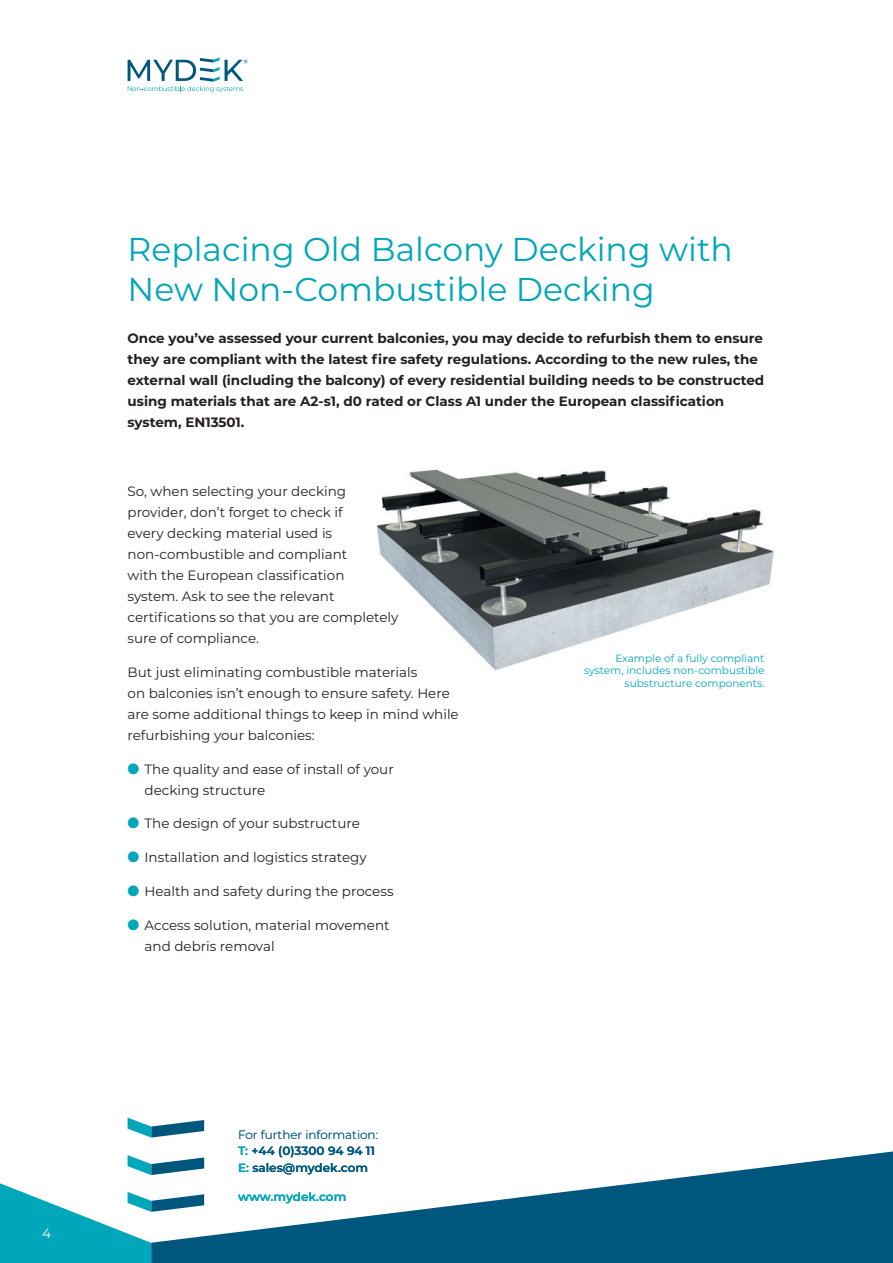
<style>
.page{position:relative;width:893px;height:1263px;background:#fff}
.page>*{position:absolute;margin:0;border:0;box-sizing:border-box;transform-origin:0 0}
.Page_heading{font:33px/39.6px "Montserrat";color:#00a6b9}
.Body_text{font:13.5px/21px "Montserrat";color:#231f20}
.Body_text_intro{font:700 13.5px/21px "Montserrat";color:#231f20}
.t1{font:13.5px "Montserrat";color:#fff}
.t2{font:600 12px/16.5px "Montserrat";color:#00577d}
.t3{font:600 12px "Montserrat";letter-spacing:-.01em;color:#00a6b9}
.t4{font:10.5px/12.6px "Montserrat";color:#00a6b9;text-align:right}
.s1{color:#00a6b9}
.s2{font-weight:300}
</style>
<div class="page">
<svg style="left:0;top:1183px;width:151px;height:80px"></svg>
<svg style="left:128px;top:1155px;width:23px;height:20px"></svg>
<svg style="left:128px;top:1117px;width:76px;height:20px"></svg>
<svg style="left:151px;top:1151px;width:741px;height:112px;fill:#00577d"></svg>
<svg style="left:892px;top:1151px;width:1px;height:112px"></svg>
<svg style="left:128px;top:57px;width:119px;height:35px"></svg>
<img style="left:377px;top:469px;width:397px;height:202px">
<p class="t1" style="left:42px;top:1224px;width:10px">4</p>
<p class="Page_heading" style="left:128px;top:229px;width:607px">Replacing Old Balcony Decking with<br>New Non-Combustible Decking</p>
<p class="Body_text_intro" style="left:128px;top:327px;width:638px">Once you’ve assessed your current balconies, you may decide to refurbish them to ensure they are compliant with the latest fire safety regulations. According to the new rules, the external wall (including the balcony) of every residential building needs to be constructed using materials that are A2-s1, d0 rated or Class A1 under the European classification system, EN13501.</p>
<p class="Body_text" style="left:128px;top:480px;width:272px">So, when selecting your decking provider, don’t forget to check if<br>every decking material used is non-combustible and compliant<br>with the European classification system. Ask to see the relevant certifications so that you are completely sure of compliance.</p>
<p class="Body_text" style="left:128px;top:661px;width:333px">But just eliminating combustible materials<br>on balconies isn’t enough to ensure safety. Here are some additional things to keep in mind while refurbishing your balconies:</p>
<p class="Body_text" style="left:145px;top:758px;width:251px;text-indent:-17px"><span class="s1">●</span> The quality and ease of install of your decking structure</p>
<p class="Body_text" style="left:128px;top:813px;width:234px"><span class="s1">●</span> The design of your substructure</p>
<p class="Body_text" style="left:128px;top:846px;width:241px"><span class="s1">●</span> Installation and logistics strategy</p>
<p class="Body_text" style="left:128px;top:880px;width:268px"><span class="s1">●</span> Health and safety during the process</p>
<p class="Body_text" style="left:145px;top:914px;width:247px;text-indent:-17px"><span class="s1">●</span> Access solution, material movement and debris removal</p>
<p class="t2" style="left:238px;top:1125px;width:141px"><span class="s2">For further information:<br></span><span class="s1">T:</span> +44 (0)3300 94 94 11<br><span class="s1">E:</span> sales@mydek.com</p>
<p class="t3" style="left:238px;top:1188px;width:110px">www.mydek.com</p>
<p class="t4" style="left:584px;top:651px;width:182px">Example of a fully compliant system, includes non-combustible substructure components.</p>
</div>
